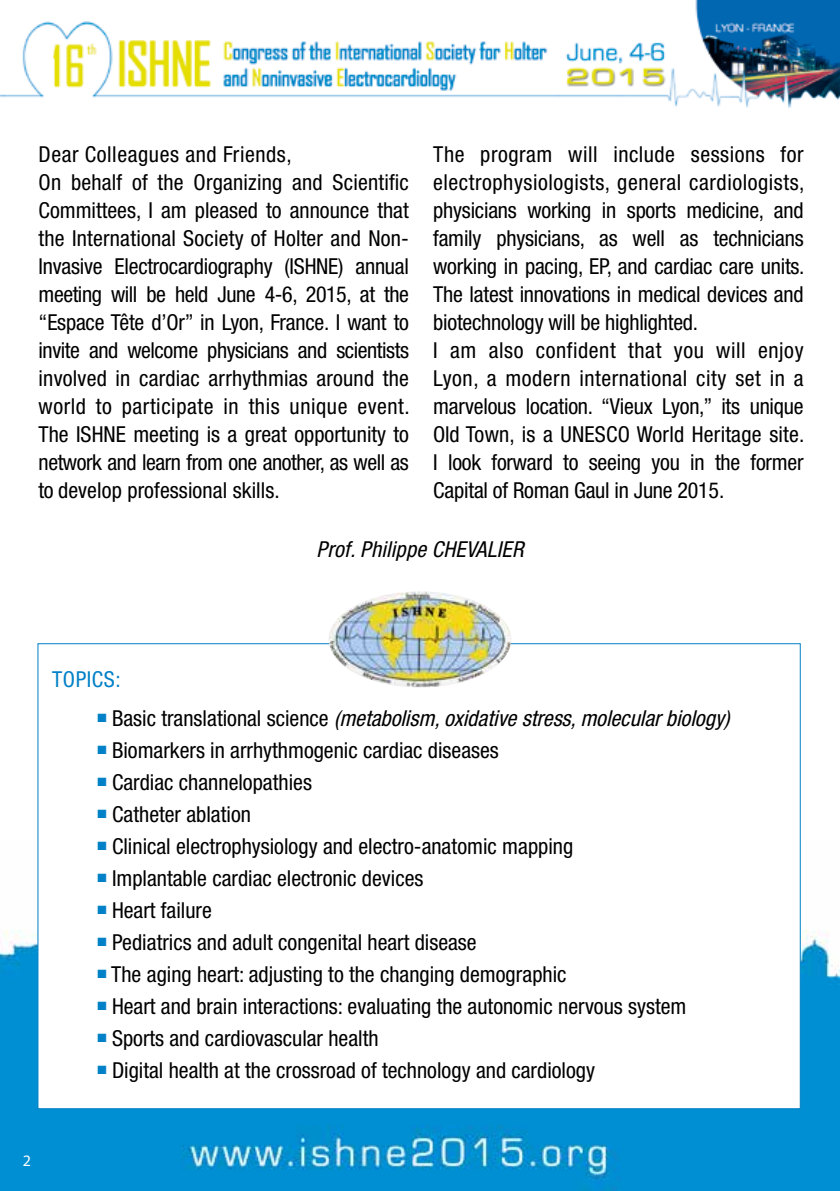
<style>
.page{position:relative;width:840px;height:1191px;background:#fff}
.page>*{position:absolute;margin:0;border:0;box-sizing:border-box;transform-origin:0 0}
.t1{font:condensed 22px/28px "Helvetica Neue LT Std";color:#000}
.t2{font:italic condensed 22px "Helvetica Neue LT Std";color:#000}
.t3{font:condensed 22px "Helvetica Neue LT Std";letter-spacing:.025em;color:#0080c6}
.t4{font:16px "Myriad Pro";color:#fff}
.s1{font-style:normal}
</style>
<div class="page">
<svg style="left:0;top:0;width:839px;height:108px"></svg>
<img style="left:0;top:840px;width:839px;height:351px">
<div style="left:37px;top:643px;width:763px;height:466px;background:#fff;border:1px solid #0080c6"></div>
<img style="left:0;top:1125px;width:838px;height:66px">
<img style="left:328px;top:591px;width:183px;height:96px">
<p class="t1" style="left:39px;top:140px;width:372px">Dear Colleagues and Friends,<br>On behalf of the Organizing and Scientific Committees, I am pleased to announce that the International Society of Holter and Non-Invasive Electrocardiography (ISHNE) annual meeting will be held June 4-6, 2015, at the “Espace Tête d’Or” in Lyon, France. I want to invite and welcome physicians and scientists involved in cardiac arrhythmias around the world to participate in this unique event.<br>The ISHNE meeting is a great opportunity to network and learn from one another, as well as to develop professional skills.</p>
<p class="t1" style="left:433px;top:140px;width:372px">The program will include sessions for electrophysiologists, general cardiologists, physicians working in sports medicine, and family physicians, as well as technicians working in pacing, EP, and cardiac care units.<br>The latest innovations in medical devices and biotechnology will be highlighted.<br>I am also confident that you will enjoy Lyon, a modern international city set in a marvelous location. “Vieux Lyon,” its unique Old Town, is a UNESCO World Heritage site.<br>I look forward to seeing you in the former Capital of Roman Gaul in June 2015.</p>
<p class="t2" style="left:316px;top:537px;width:213px">Prof.Philippe CHEVALIER</p>
<p class="t3" style="left:52px;top:666px;width:70px">TOPICS:</p>
<p class="t2" style="left:98px;top:705px;width:638px"><sup>■</sup> <span class="s1">B a s i c t r a n s l a t i o n a l s c i e n c e</span> (metabolism,oxidativestress,molecularbiology)</p>
<p class="t1" style="left:98px;top:736px;width:402px"><sup>■</sup> Biomarkers in arrhythmogenic cardiac diseases</p>
<p class="t1" style="left:98px;top:768px;width:216px"><sup>■</sup> Cardiac channelopathies</p>
<p class="t1" style="left:98px;top:800px;width:155px"><sup>■</sup> Catheter ablation</p>
<p class="t1" style="left:98px;top:832px;width:477px"><sup>■</sup> Clinical electrophysiology and electro-anatomic mapping</p>
<p class="t1" style="left:98px;top:864px;width:327px"><sup>■</sup> Implantable cardiac electronic devices</p>
<p class="t1" style="left:98px;top:896px;width:116px"><sup>■</sup> Heart failure</p>
<p class="t1" style="left:98px;top:928px;width:380px"><sup>■</sup> Pediatrics and adult congenital heart disease</p>
<p class="t1" style="left:98px;top:960px;width:470px"><sup>■</sup> The aging heart: adjusting to the changing demographic</p>
<p class="t1" style="left:98px;top:992px;width:590px"><sup>■</sup> Heart and brain interactions: evaluating the autonomic nervous system</p>
<p class="t1" style="left:98px;top:1024px;width:282px"><sup>■</sup> Sports and cardiovascular health</p>
<p class="t1" style="left:98px;top:1056px;width:499px"><sup>■</sup> Digital health at the crossroad of technology and cardiology</p>
<p class="t4" style="left:23px;top:1150px;width:10px">2</p>
</div>
